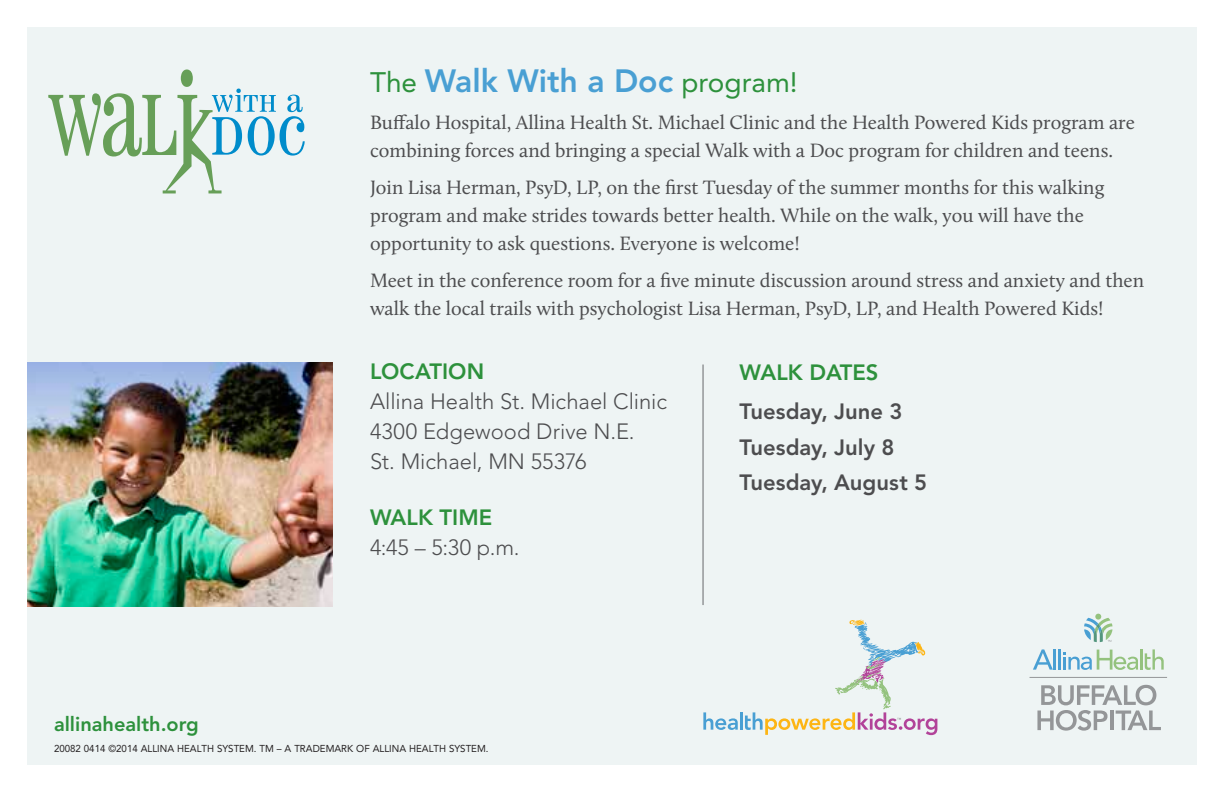
<style>
.page{position:relative;width:1224px;height:792px;background:#fff}
.page>*{position:absolute;margin:0;border:0;box-sizing:border-box;transform-origin:0 0}
.t1{font:800 32px "Avenir LT Std";color:#499fd3}
.t2{font:300 22px/30px "Avenir LT Std";color:#4d4d4f}
.t3{font:800 22px/35.8px "Avenir LT Std";color:#4d4d4f}
.t4{font:800 22px "Avenir LT Std";color:#2d913c}
.t5{font:20px/28px "Calluna";color:#4d4d4f}
.t6{font:800 20px "Avenir LT Std";color:#2d913c}
.t7{font:10px "Avenir LT Std";color:#231f20}
.s1{font-weight:400;font-size:28px;color:#2d913c}
</style>
<div class="page">
<div style="left:27px;top:27px;width:1170px;height:738px;background:#eef4f4"></div>
<svg style="left:48px;top:70px;width:257px;height:123px"></svg>
<hr style="left:702px;top:365px;width:2px;height:240px;background:#949698">
<svg style="left:1037px;top:685px;width:124px;height:46px"></svg>
<hr style="left:1030px;top:677px;width:137px;height:1px;background:#949698">
<hr style="left:1053px;top:649px;width:3px;height:21px;background:#499fd3">
<hr style="left:1058px;top:649px;width:3px;height:21px;background:#499fd3">
<hr style="left:1140px;top:649px;width:2px;height:21px;background:#94c27e">
<svg style="left:1145px;top:649px;width:19px;height:21px"></svg>
<svg style="left:1033px;top:649px;width:20px;height:21px"></svg>
<svg style="left:1064px;top:650px;width:74px;height:20px"></svg>
<svg style="left:1084px;top:614px;width:29px;height:28px"></svg>
<svg style="left:703px;top:712px;width:35px;height:18px"></svg>
<hr style="left:740px;top:712px;width:3px;height:18px;background:#499fd3">
<svg style="left:745px;top:620px;width:192px;height:115px"></svg>
<img style="left:27px;top:362px;width:306px;height:245px">
<h1 class="t1" style="left:370px;top:62px;width:429px"><span class="s1">The</span> Walk With a Doc <span class="s1">program!</span></h1>
<p class="t5" style="left:370px;top:108px;width:766px">Buffalo Hospital, Allina Health St. Michael Clinic and the Health Powered Kids program are combining forces and bringing a special Walk with a Doc program for children and teens.</p>
<p class="t5" style="left:370px;top:173px;width:736px">Join Lisa Herman, PsyD, LP, on the first Tuesday of the summer months for this walking program and make strides towards better health. While on the walk, you will have the opportunity to ask questions. Everyone is welcome!</p>
<p class="t5" style="left:370px;top:266px;width:776px">Meet in the conference room for a five minute discussion around stress and anxiety and then walk the local trails with psychologist Lisa Herman, PsyD, LP, and Health Powered Kids!</p>
<p class="t4" style="left:370px;top:358px;width:116px">location</p>
<p class="t2" style="left:370px;top:386px;width:299px">Allina Health St. Michael Clinic<br>4300 Edgewood Drive N.E.<br>St. Michael, MN 55376</p>
<p class="t4" style="left:370px;top:504px;width:124px">Walk Time</p>
<p class="t2" style="left:370px;top:532px;width:151px">4:45 – 5:30 p.m.</p>
<p class="t6" style="left:54px;top:712px;width:146px">allinahealth.org</p>
<p class="t7" style="left:54px;top:743px;width:436px">20082 0414 ©2014 ALLINA HEALTH SYSTEM. TM – A TRADEMARK OF ALLINA HEALTH SYSTEM.</p>
<p class="t4" style="left:739px;top:359px;width:141px">Walk Dates</p>
<p class="t3" style="left:739px;top:393px;width:189px">Tuesday, June 3<br>Tuesday, July 8<br>Tuesday, August 5</p>
</div>
